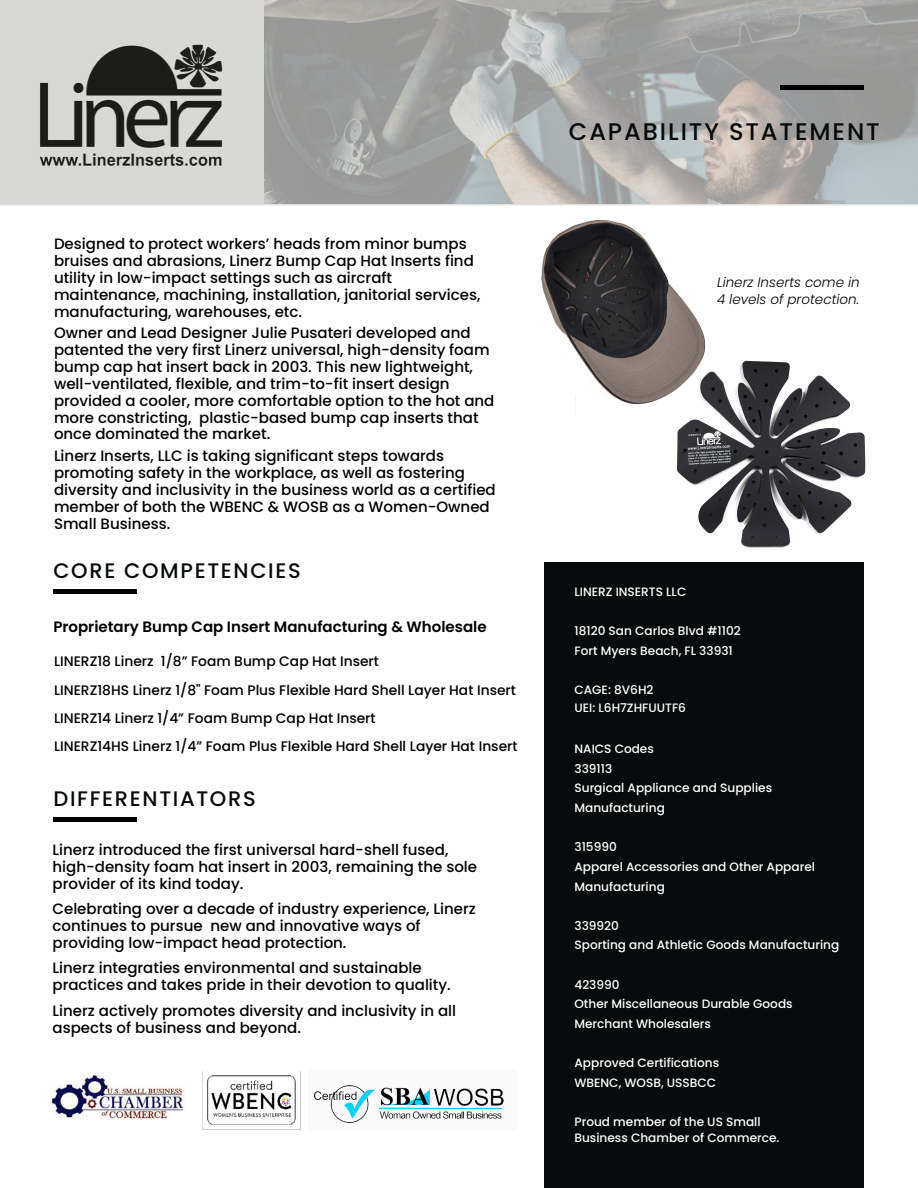
<style>
.page{position:relative;width:918px;height:1188px;background:#fff}
.page>*{position:absolute;margin:0;border:0;box-sizing:border-box;transform-origin:0 0}
.t1{font:500 24px "Poppins";letter-spacing:.08em;color:#070a0a}
.t2{font:500 21px "Poppins";letter-spacing:.08em;color:#070a0a}
.t3{font:500 15px/17px "Poppins";color:#000}
.t4{font:600 15px "Poppins";color:#000}
.t5{font:500 13.8px/28.3px "Poppins";color:#000}
.t6{font:italic 300 13.5px/17px "Poppins";color:#000}
.t7{font:500 12.15px/19.6px "Poppins";color:#fff}
</style>
<div class="page">
<div style="left:545px;top:562px;width:319px;height:626px;background:#070a0a"></div>
<img style="left:264px;top:0;width:654px;height:204px">
<img style="left:35px;top:28px;width:191px;height:151px">
<img style="left:51px;top:1076px;width:133px;height:43px">
<img style="left:202px;top:1071px;width:98px;height:59px">
<div style="left:53px;top:589px;width:84px;height:5px;background:#000"></div>
<hr style="left:53px;top:817px;width:84px;height:4px;background:#000">
<img style="left:541px;top:220px;width:165px;height:193px">
<img style="left:672px;top:355px;width:194px;height:193px">
<hr style="left:780px;top:86px;width:84px;height:4px;background:#000">
<img style="left:314px;top:1085px;width:190px;height:38px">
<p class="t3" style="left:54px;top:235px;width:428px">Designed to protect workers’ heads from minor bumps bruises and abrasions, Linerz Bump Cap Hat Inserts find utility in low-impact settings such as aircraft maintenance, machining, installation, janitorial services, manufacturing, warehouses, etc.</p>
<p class="t3" style="left:54px;top:324px;width:442px">Owner and Lead Designer Julie Pusateri developed and patented the very first Linerz universal, high-density foam bump cap hat insert back in 2003. This new lightweight, well-ventilated, flexible, and trim-to-fit insert design provided a cooler, more comfortable option to the hot and more constricting, plastic-based bump cap inserts that once dominated the market.</p>
<p class="t3" style="left:54px;top:447px;width:443px">Linerz Inserts, LLC is taking significant steps towards promoting safety in the workplace, as well as fostering diversity and inclusivity in the business world as a certified member of both the WBENC &amp; WOSB as a Women-Owned Small Business.</p>
<h2 class="t2" style="left:53px;top:559px;width:249px">CORE COMPETENCIES</h2>
<p class="t4" style="left:53px;top:618px;width:435px">Proprietary Bump Cap Insert Manufacturing &amp; Wholesale</p>
<p class="t5" style="left:54px;top:647px;width:465px">LINERZ18 Linerz 1/8” Foam Bump Cap Hat Insert<br>LINERZ18HS Linerz 1/8" Foam Plus Flexible Hard Shell Layer Hat Insert LINERZ14 Linerz 1/4” Foam Bump Cap Hat Insert<br>LINERZ14HS Linerz 1/4” Foam Plus Flexible Hard Shell Layer Hat Insert</p>
<h2 class="t2" style="left:53px;top:787px;width:204px">DIFFERENTIATORS</h2>
<p class="t3" style="left:52px;top:842px;width:426px">Linerz introduced the first universal hard-shell fused, high-density foam hat insert in 2003, remaining the sole provider of its kind today.</p>
<p class="t3" style="left:52px;top:901px;width:425px">Celebrating over a decade of industry experience, Linerz continues to pursue new and innovative ways of providing low-impact head protection.</p>
<p class="t3" style="left:52px;top:960px;width:400px">Linerz integraties environmental and sustainable practices and takes pride in their devotion to quality.</p>
<p class="t3" style="left:52px;top:1002px;width:405px">Linerz actively promotes diversity and inclusivity in all aspects of business and beyond.</p>
<h1 class="t1" style="left:569px;top:117px;width:312px">CAPABILITY STATEMENT</h1>
<p class="t6" style="left:717px;top:274px;width:144px">Linerz Inserts come in<br>4 levels of protection.</p>
<p class="t7" style="left:574px;top:582px;width:113px">LINERZ INSERTS LLC</p>
<p class="t7" style="left:574px;top:621px;width:168px">18120 San Carlos Blvd #1102<br>Fort Myers Beach, FL 33931</p>
<p class="t7" style="left:574px;top:681px;width:113px;line-height:17.9px">CAGE: 8V6H2<br>UEI: L6H7ZHFUUTF6</p>
<p class="t7" style="left:574px;top:739px;width:199px">NAICS Codes<br>339113<br>Surgical Appliance and Supplies<br>Manufacturing</p>
<p class="t7" style="left:574px;top:837px;width:242px">315990<br>Apparel Accessories and Other Apparel<br>Manufacturing</p>
<p class="t7" style="left:574px;top:916px;width:266px">339920<br>Sporting and Athletic Goods Manufacturing</p>
<p class="t7" style="left:574px;top:974px;width:220px">423990<br>Other Miscellaneous Durable Goods<br>Merchant Wholesalers</p>
<p class="t7" style="left:574px;top:1053px;width:146px">Approved Certifications<br>WBENC, WOSB, USSBCC</p>
<p class="t7" style="left:574px;top:1114px;width:207px;line-height:15.8px">Proud member of the US Small<br>Business Chamber of Commerce.</p>
</div>
